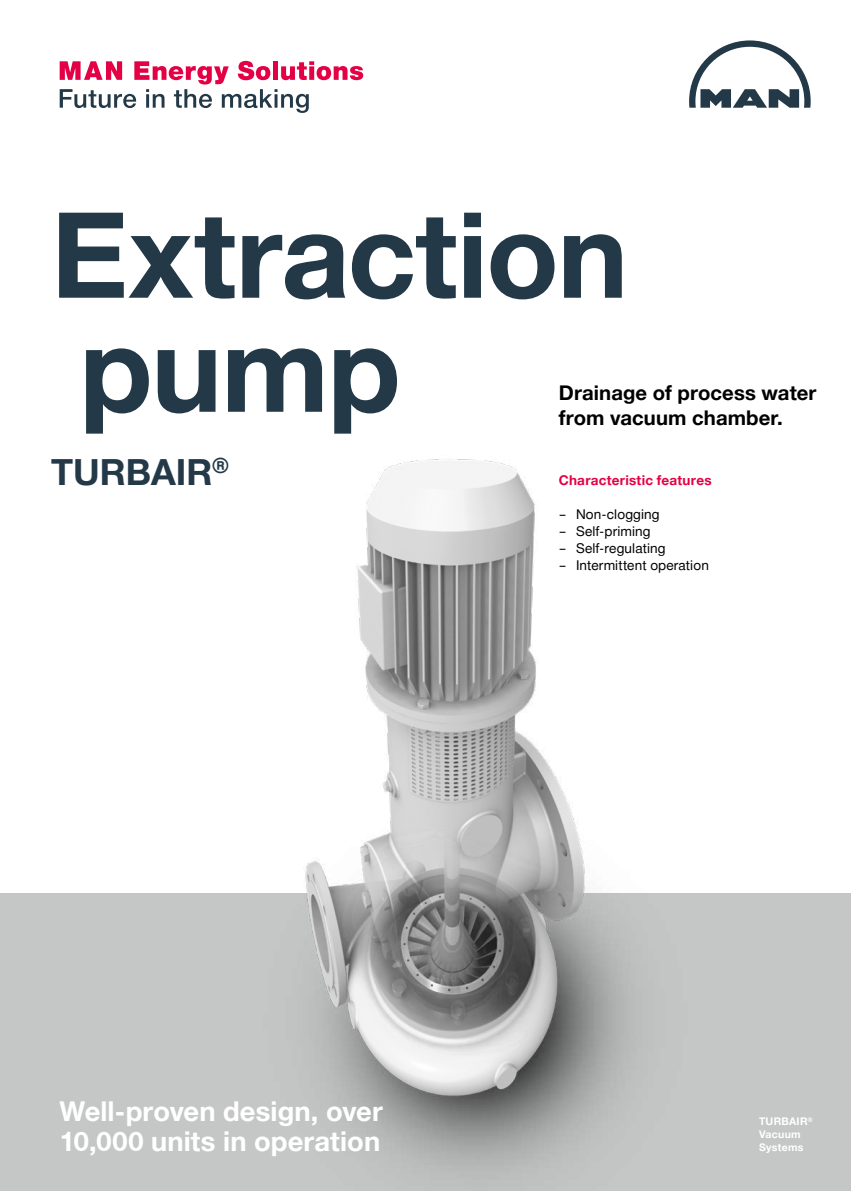
<style>
.page{position:relative;width:851px;height:1191px;background:#fff}
.page>*{position:absolute;margin:0;border:0;box-sizing:border-box;transform-origin:0 0}
.t1{font:700 119.1px/114px "Man Global";letter-spacing:-.005em;color:#243948}
.t2{font:700 36px "Man Global";color:#243948}
.t3{font:700 27.3px/29.2px "Man Global";letter-spacing:.005em;color:#fff}
.t4{font:700 20.25px/25.5px "Man Global";letter-spacing:.005em;color:#000}
.t5{font:13.5px "Man Global";letter-spacing:.01em;color:#000}
.t6{font:700 13.5px "Man Global";letter-spacing:.02em;color:#e40045}
.t7{font:700 10.5px/12.8px "Man Global";letter-spacing:.025em;color:#fff}
</style>
<div class="page">
<div style="left:0;top:893px;width:850px;height:298px;background:#c5c6c6"></div>
<svg style="left:689px;top:40px;width:121px;height:68px"></svg>
<svg style="left:60px;top:61px;width:303px;height:52px"></svg>
<img style="left:305px;top:459px;width:331px;height:721px">
<h1 class="t1" style="left:51px;top:200px;width:578px">Extraction pump</h1>
<h2 class="t2" style="left:51px;top:451px;width:179px">TURBAIR<sup>®</sup></h2>
<h3 class="t4" style="left:558px;top:380px;width:259px">Drainage of process water from vacuum chamber.</h3>
<p class="t6" style="left:558px;top:472px;width:154px">Characteristic features</p>
<p class="t5" style="left:558px;top:506px;width:102px">– Non-clogging</p>
<p class="t5" style="left:558px;top:523px;width:93px">– Self-priming</p>
<p class="t5" style="left:558px;top:540px;width:108px">– Self-regulating</p>
<p class="t5" style="left:558px;top:557px;width:151px">– Intermittent operation</p>
<h3 class="t3" style="left:60px;top:1097px;width:324px">Well-proven design, over<br>10,000 units in operation</h3>
<p class="t7" style="left:758px;top:1115px;width:55px">TURBAIR<sup>®<br></sup>Vacuum<br>Systems</p>
</div>
